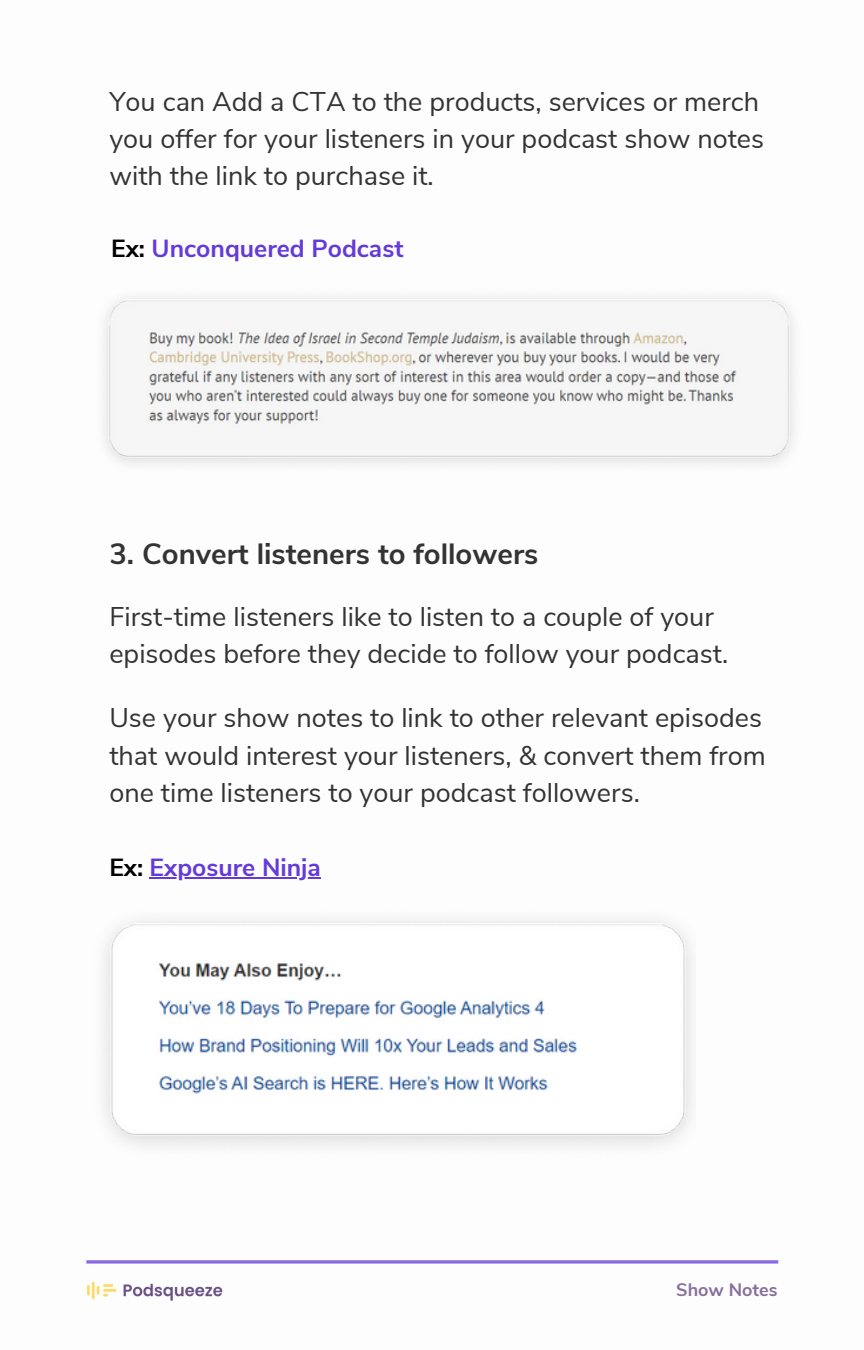
<style>
.page{position:relative;width:864px;height:1350px;background:#fff}
.page>*{position:absolute;margin:0;border:0;box-sizing:border-box;transform-origin:0 0}
.t1{font:700 29.25px "Nunito Sans";color:#333}
.t2{font:27px/37.1px "Nunito Sans";color:#333}
.t3{font:700 24.75px "Nunito Sans";color:#643ada}
.t4{font:700 18px "Nunito Sans";color:#27004f}
.s1{color:#000}
</style>
<div class="page">
<svg style="left:86px;top:1260px;width:692px;height:4px;background:#9c81e6"></svg>
<img style="left:87px;top:1282px;width:136px;height:19px">
<img style="left:103px;top:919px;width:590px;height:228px">
<img style="left:103px;top:296px;width:692px;height:170px">
<hr style="left:150px;top:877px;width:171px;height:2px;background:#643ada">
<p class="t2" style="left:109px;top:83px;width:656px">You can Add a CTA to the products, services or merch you offer for your listeners in your podcast show notes with the link to purchase it.</p>
<p class="t3" style="left:111px;top:232px;width:294px"><span class="s1">Ex:</span> Unconquered Podcast</p>
<p class="t1" style="left:109px;top:534px;width:430px">3. Convert listeners to followers</p>
<p class="t2" style="left:109px;top:599px;width:620px">First-time listeners like to listen to a couple of your episodes before they decide to follow your podcast.</p>
<p class="t2" style="left:109px;top:700px;width:658px">Use your show notes to link to other relevant episodes that would interest your listeners, &amp; convert them from one time listeners to your podcast followers.</p>
<p class="t3" style="left:109px;top:851px;width:213px"><span class="s1">Ex:</span> Exposure Ninja</p>
<p class="t4" style="left:676px;top:1278px;width:103px">Show Notes</p>
</div>
